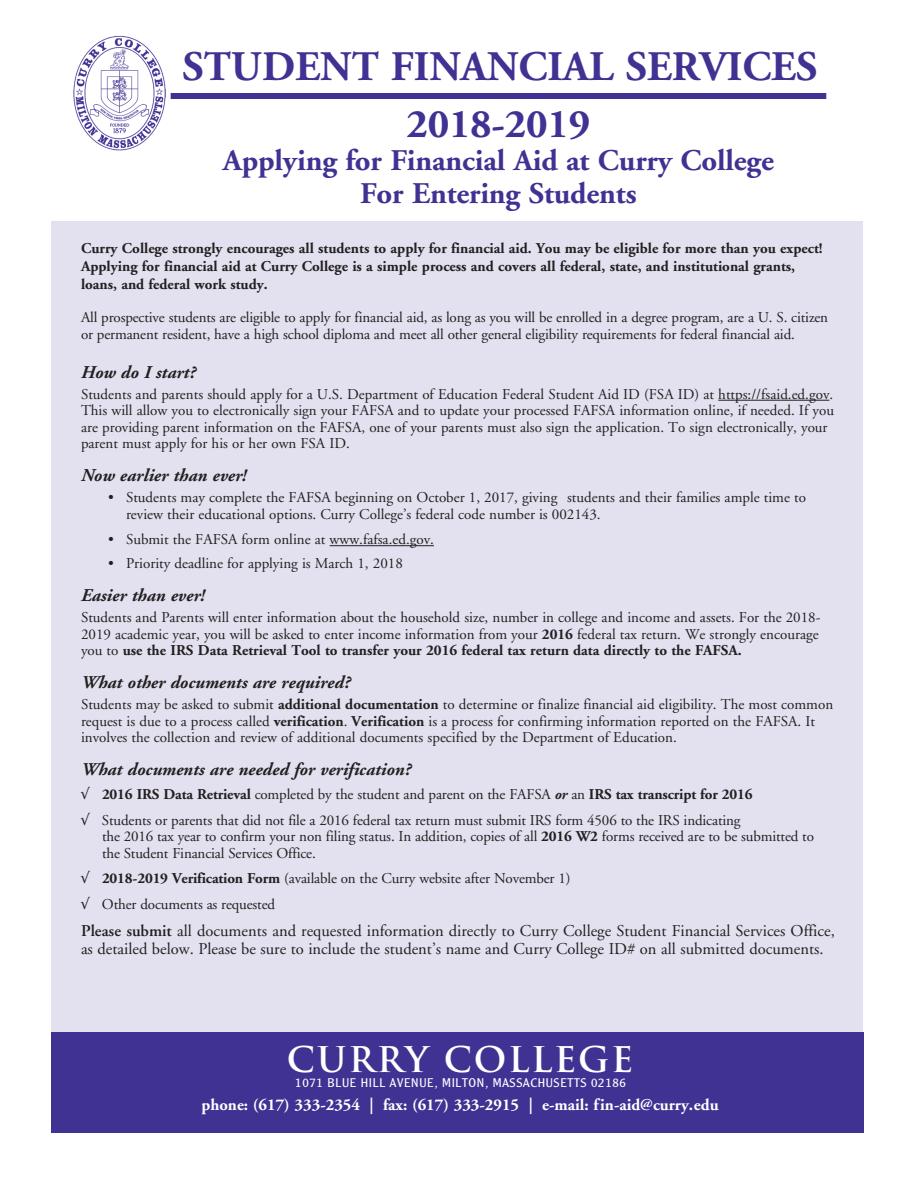
<style>
.page{position:relative;width:918px;height:1188px;background:#fff}
.page>*{position:absolute;margin:0;border:0;box-sizing:border-box;transform-origin:0 0}
.t1{font:700 42px "Adobe Garamond";color:#3f3293}
.t2{font:700 40.5px "Adobe Garamond";letter-spacing:-.005em;color:#3f3293}
.t3{font:700 34.5px "Trajan";letter-spacing:.05em;color:#fff}
.t4{font:700 30px "Adobe Garamond";letter-spacing:-.005em;color:#3f3293}
.t5{font:italic 700 18px "Adobe Garamond";color:#231f20}
.t6{font:16.5px/18px "Adobe Garamond";color:#231f20}
.t7{font:700 16.5px "Adobe Garamond";color:#fff}
.t8{font:15px/16.5px "Adobe Garamond";color:#231f20}
.t9{font:700 15px/18px "Adobe Garamond";color:#231f20}
.t10{font:300 12.3px "Clearface Gothic LH";letter-spacing:.05em;color:#fff;scale:1.09 1}
.s1{font-weight:700}
.s2{font-weight:400}
.s3{font-style:italic}
.s4{font-weight:600}
</style>
<div class="page">
<div style="left:51px;top:221px;width:812px;height:844px;background:#e3e1f0"></div>
<div style="left:51px;top:1032px;width:813px;height:100px;background:#3f3293"></div>
<hr style="left:718px;top:400px;width:112px;height:1px;background:#231f20">
<hr style="left:330px;top:545px;width:104px;height:1px;background:#231f20">
<img style="left:73px;top:35px;width:93px;height:116px">
<div style="left:171px;top:93px;width:655px;height:6px;background:#3f3293"></div>
<p class="t1" style="left:183px;top:44px;width:636px">STUDENT FINANCIAL SERVICES</p>
<p class="t2" style="left:406px;top:102px;width:185px">2018-2019</p>
<p class="t4" style="left:223px;top:144px;width:553px">Applying for Financial Aid at Curry College</p>
<p class="t4" style="left:360px;top:177px;width:278px">For Entering Students</p>
<p class="t9" style="left:81px;top:240px;width:743px">Curry College strongly encourages all students to apply for financial aid. You may be eligible for more than you expect!<br>Applying for financial aid at Curry College is a simple process and covers all federal, state, and institutional grants, loans, and federal work study.</p>
<p class="t8" style="left:81px;top:310px;width:749px">All prospective students are eligible to apply for financial aid, as long as you will be enrolled in a degree program, are a U. S. citizen or permanent resident, have a high school diploma and meet all other general eligibility requirements for federal financial aid.</p>
<p class="t5" style="left:81px;top:362px;width:116px">How do I start?</p>
<p class="t8" style="left:81px;top:386px;width:755px">Students and parents should apply for a U.S. Department of Education Federal Student Aid ID (FSA ID) at https://fsaid.ed.gov.<br>This will allow you to electronically sign your FAFSA and to update your processed FAFSA information online, if needed. If you are providing parent information on the FAFSA, one of your parents must also sign the application. To sign electronically, your parent must apply for his or her own FSA ID.</p>
<p class="t5" style="left:81px;top:466px;width:167px">Now earlier than ever!</p>
<p class="t8" style="left:126px;top:490px;width:682px;text-indent:-18px">• Students may complete the FAFSA beginning on October 1, 2017, giving students and their families ample time to review their educational options. Curry College’s federal code number is 002143.</p>
<p class="t8" style="left:108px;top:532px;width:327px">• Submit the FAFSA form online at www.fafsa.ed.gov.</p>
<p class="t8" style="left:108px;top:556px;width:296px">• Priority deadline for applying is March 1, 2018</p>
<p class="t5" style="left:81px;top:586px;width:126px">Easier than ever!</p>
<p class="t8" style="left:81px;top:610px;width:741px">Students and Parents will enter information about the household size, number in college and income and assets. For the 2018-<br>2019 academic year, you will be asked to enter income information from your <span class="s1">2016</span> federal tax return. We strongly encourage you to <span class="s1">use the IRS Data Retrieval Tool to transfer your 2016 federal tax return data directly to the FAFSA.</span></p>
<p class="t5" style="left:81px;top:673px;width:271px">What other documents are required?</p>
<p class="t8" style="left:81px;top:697px;width:754px">Students may be asked to submit <span class="s1">additional documentation</span> to determine or finalize financial aid eligibility. The most common request is due to a process called <span class="s1">verification</span>. <span class="s1">Verification</span> is a process for confirming information reported on the FAFSA. It involves the collection and review of additional documents specified by the Department of Education.</p>
<p class="t5" style="left:81px;top:760px;width:332px">What documents are needed for verification?</p>
<p class="t9" style="left:81px;top:786px;width:673px">√ 2016 IRS Data Retrieval <span class="s2">completed by the student and parent on the FAFSA</span> <span class="s3">or</span> <span class="s2">an</span> IRS tax transcript for 2016</p>
<p class="t8" style="left:81px;top:812px;width:661px">√ Students or parents that did not file a 2016 federal tax return must submit IRS form 4506 to the IRS indicating</p>
<p class="t8" style="left:102px;top:829px;width:713px">the 2016 tax year to confirm your non filing status. In addition, copies of all <span class="s1">2016 W2</span> forms received are to be submitted to the Student Financial Services Office.</p>
<p class="t8" style="left:81px;top:871px;width:491px">√ <span class="s1">2018-2019 Verification Form</span> (available on the Curry website after November 1)</p>
<p class="t8" style="left:81px;top:896px;width:196px">√ Other documents as requested</p>
<p class="t6" style="left:81px;top:922px;width:755px"><span class="s4">Please submit</span> all documents and requested information directly to Curry College Student Financial Services Office, as detailed below. Please be sure to include the student’s name and Curry College ID# on all submitted documents.</p>
<p class="t3" style="left:287px;top:1038px;width:348px">CURRY COLLEGE</p>
<p class="t10" style="left:295px;top:1076px;width:305px">1071 BLUE HILL AVENUE, MILTON, MASSACHUSETTS 02186</p>
<p class="t7" style="left:201px;top:1096px;width:519px">phone: (617) 333-2354 | fax: (617) 333-2915 | e-mail: fin-aid@curry.edu</p>
</div>
